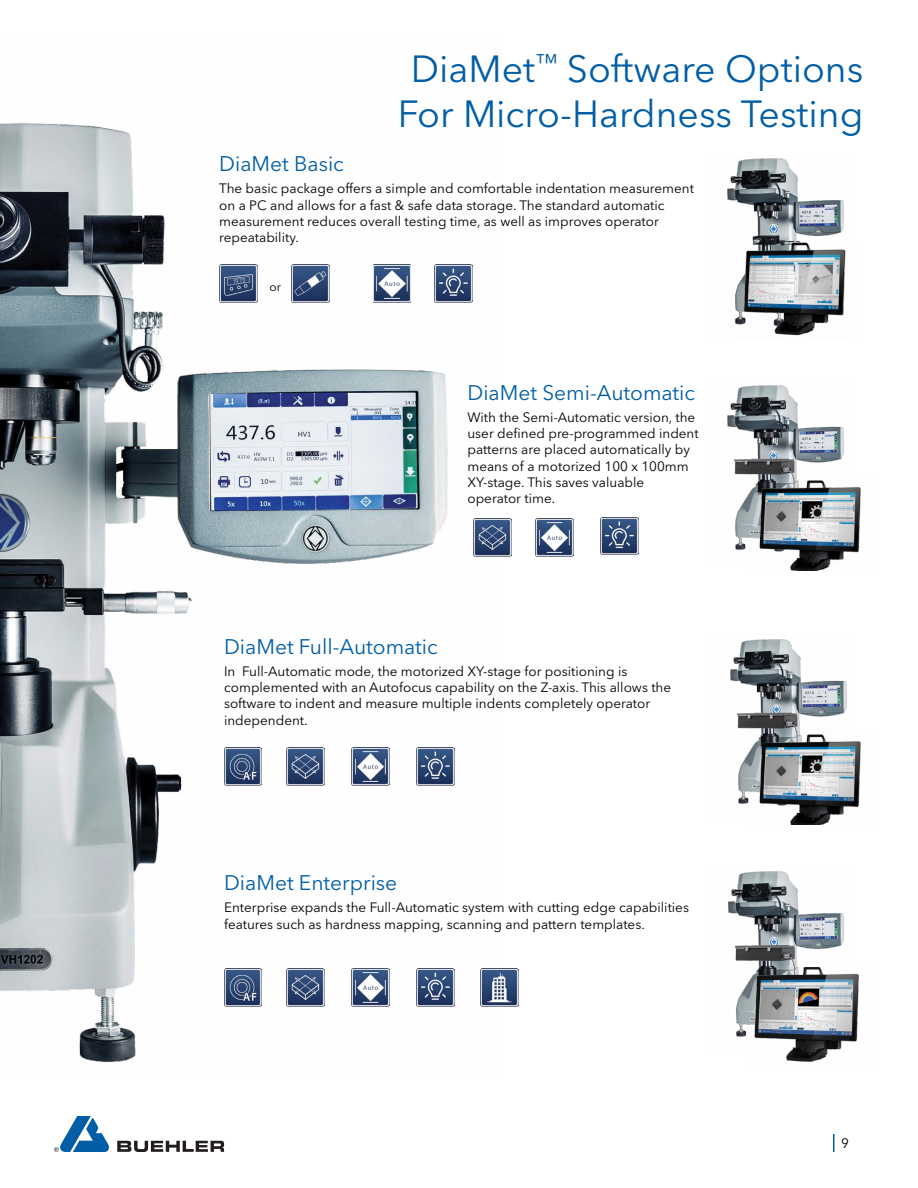
<style>
.page{position:relative;width:918px;height:1188px;background:#fff}
.page>*{position:absolute;margin:0;border:0;box-sizing:border-box;transform-origin:0 0}
.t1{font:37.5px/45px "Avenir Next LT Pro";color:#005da6;text-align:center}
.t2{font:21px "Avenir Next LT Pro";color:#005da6}
.t3{font:13.5px/16.2px "Avenir Next LT Pro";color:#000}
.t4{font:12px "Avenir Next LT Pro";color:#000}
</style>
<div class="page">
<svg style="left:117px;top:1141px;width:107px;height:11px"></svg>
<svg style="left:54px;top:1116px;width:55px;height:36px"></svg>
<svg style="left:833px;top:1134px;width:2px;height:18px"></svg>
<img style="left:728px;top:871px;width:116px;height:166px">
<img style="left:749px;top:968px;width:110px;height:94px">
<img style="left:730px;top:639px;width:117px;height:165px">
<img style="left:747px;top:728px;width:114px;height:97px">
<img style="left:0;top:123px;width:501px;height:940px">
<img style="left:727px;top:385px;width:117px;height:165px">
<img style="left:747px;top:474px;width:114px;height:96px">
<img style="left:727px;top:158px;width:117px;height:83px">
<img style="left:734px;top:241px;width:112px;height:95px">
<img style="left:373px;top:264px;width:38px;height:39px">
<img style="left:434px;top:264px;width:38px;height:38px">
<img style="left:536px;top:518px;width:38px;height:39px">
<img style="left:601px;top:517px;width:38px;height:38px">
<img style="left:473px;top:519px;width:38px;height:38px">
<img style="left:352px;top:748px;width:37px;height:38px">
<img style="left:417px;top:748px;width:37px;height:38px">
<img style="left:287px;top:748px;width:37px;height:38px">
<img style="left:224px;top:748px;width:38px;height:38px">
<img style="left:481px;top:969px;width:38px;height:37px">
<img style="left:219px;top:265px;width:38px;height:37px">
<img style="left:291px;top:265px;width:38px;height:37px">
<img style="left:352px;top:969px;width:37px;height:38px">
<img style="left:417px;top:969px;width:37px;height:37px">
<img style="left:287px;top:969px;width:37px;height:37px">
<img style="left:224px;top:969px;width:38px;height:37px">
<h1 class="t1" style="left:398px;top:46px;width:467px">DiaMet<sup>™</sup> Software Options<br>For Micro-Hardness Testing</h1>
<h2 class="t2" style="left:219px;top:151px;width:126px">DiaMet Basic</h2>
<p class="t3" style="left:219px;top:180px;width:476px">The basic package offers a simple and comfortable indentation measurement on a PC and allows for a fast &amp; safe data storage. The standard automatic measurement reduces overall testing time, as well as improves operator repeatability.</p>
<p class="t4" style="left:269px;top:279px;width:13px">or</p>
<h2 class="t2" style="left:467px;top:380px;width:229px">DiaMet Semi-Automatic</h2>
<p class="t3" style="left:467px;top:409px;width:233px">With the Semi-Automatic version, the user defined pre-programmed indent patterns are placed automatically by means of a motorized 100 x 100mm<br>XY-stage. This saves valuable operator time.</p>
<h2 class="t2" style="left:224px;top:634px;width:215px">DiaMet Full-Automatic</h2>
<p class="t3" style="left:224px;top:663px;width:449px">In Full-Automatic mode, the motorized XY-stage for positioning is complemented with an Autofocus capability on the Z-axis. This allows the software to indent and measure multiple indents completely operator independent.</p>
<h2 class="t2" style="left:224px;top:870px;width:175px">DiaMet Enterprise</h2>
<p class="t3" style="left:224px;top:900px;width:466px">Enterprise expands the Full-Automatic system with cutting edge capabilities features such as hardness mapping, scanning and pattern templates.</p>
<p class="t3" style="left:841px;top:1135px;width:9px">9</p>
</div>
